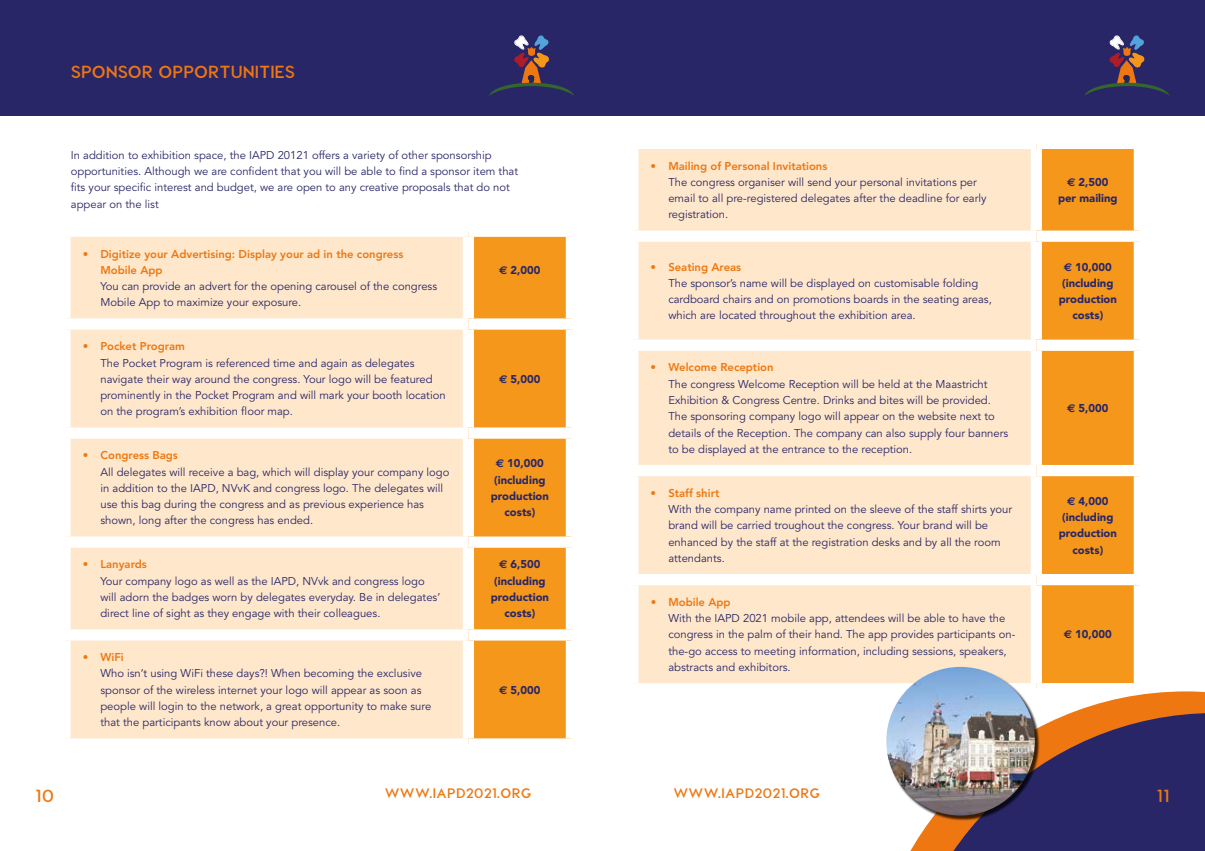
<style>
.page{position:relative;width:1205px;height:851px;background:#fff}
.page>*{position:absolute;margin:0;border:0;box-sizing:border-box;transform-origin:0 0}
.t1{font:700 17.5px "Visby CF";color:#e71}
.t2{font:700 13.75px "Visby CF";letter-spacing:.03em;color:#e71}
.t3{font:11.25px/16.2px "Avenir";color:#292667}
.t4{font:800 11.25px/16.2px "Avenir";color:#e71}
.t5{font:900 11.25px/16.2px "Avenir";color:#292667;text-align:center}
.s1{font-family:"Euro Sans";font-weight:700}
</style>
<div class="page">
<div style="left:638px;top:149px;width:392px;height:534px;background:#fee7cb"></div>
<div style="left:1042px;top:149px;width:91px;height:534px;background:#f4971b"></div>
<div style="left:627px;top:230px;width:409px;height:12px;background:#fff"></div>
<div style="left:1036px;top:230px;width:109px;height:12px;background:#fff"></div>
<div style="left:627px;top:339px;width:409px;height:12px;background:#fff"></div>
<div style="left:1036px;top:339px;width:109px;height:12px;background:#fff"></div>
<div style="left:627px;top:465px;width:409px;height:11px;background:#fff"></div>
<div style="left:1036px;top:465px;width:109px;height:11px;background:#fff"></div>
<div style="left:627px;top:574px;width:409px;height:11px;background:#fff"></div>
<div style="left:1036px;top:574px;width:109px;height:11px;background:#fff"></div>
<div style="left:0;top:0;width:1205px;height:115px;background:#292667"></div>
<svg style="left:886px;top:691px;width:319px;height:59px;fill:#e71"></svg>
<svg style="left:911px;top:713px;width:294px;height:137px;fill:#292667"></svg>
<svg style="left:489px;top:35px;width:85px;height:61px"></svg>
<svg style="left:1085px;top:35px;width:84px;height:60px"></svg>
<div style="left:887px;top:667px;width:152px;height:153px;background:#000;opacity:.75"></div>
<img style="left:886px;top:666px;width:149px;height:149px;border-radius:74px">
<div style="left:71px;top:237px;width:392px;height:501px;background:#fee7cb"></div>
<div style="left:474px;top:237px;width:92px;height:501px;background:#f4971b"></div>
<div style="left:59px;top:318px;width:409px;height:11px;background:#fff"></div>
<div style="left:468px;top:318px;width:109px;height:11px;background:#fff"></div>
<div style="left:59px;top:427px;width:409px;height:11px;background:#fff"></div>
<div style="left:468px;top:427px;width:109px;height:11px;background:#fff"></div>
<div style="left:59px;top:536px;width:409px;height:11px;background:#fff"></div>
<div style="left:468px;top:536px;width:109px;height:11px;background:#fff"></div>
<div style="left:59px;top:629px;width:409px;height:11px;background:#fff"></div>
<div style="left:468px;top:629px;width:109px;height:11px;background:#fff"></div>
<h1 class="t1" style="left:71px;top:60px;width:226px">SPONSOR OPPORTUNITIES</h1>
<p class="t3" style="left:71px;top:147px;width:449px">In addition to exhibition space, the IAPD 20121 offers a variety of other sponsorship opportunities. Although we are confident that you will be able to find a sponsor item that fits your specific interest and budget, we are open to any creative proposals that do not appear on the list</p>
<p class="t4" style="left:100px;top:245px;width:304px;text-indent:-18px">• Digitize your Advertising: Display your ad in the congress<br>Mobile App</p>
<p class="t3" style="left:100px;top:278px;width:338px">You can provide an advert for the opening carousel of the congress<br>Mobile App to maximize your exposure.</p>
<p class="t4" style="left:83px;top:338px;width:104px">• Pocket Program</p>
<p class="t3" style="left:100px;top:355px;width:347px">The Pocket Program is referenced time and again as delegates navigate their way around the congress. Your logo will be featured prominently in the Pocket Program and will mark your booth location on the program’s exhibition floor map.</p>
<p class="t5" style="left:499px;top:261px;width:43px"><span class="s1">€</span> 2,000</p>
<p class="t5" style="left:499px;top:370px;width:43px"><span class="s1">€</span> 5,000</p>
<p class="t4" style="left:83px;top:447px;width:97px">• Congress Bags</p>
<p class="t3" style="left:100px;top:464px;width:350px">All delegates will receive a bag, which will display your company logo in addition to the IAPD, NVvK and congress logo. The delegates will use this bag during the congress and as previous experience has shown, long after the congress has ended.</p>
<p class="t5" style="left:491px;top:455px;width:60px"><span class="s1">€</span> 10,000 (including production costs)</p>
<p class="t4" style="left:83px;top:556px;width:66px">• Lanyards</p>
<p class="t3" style="left:100px;top:573px;width:341px">Your company logo as well as the IAPD, NVvk and congress logo will adorn the badges worn by delegates everyday. Be in delegates’ direct line of sight as they engage with their colleagues.</p>
<p class="t5" style="left:491px;top:556px;width:60px"><span class="s1">€</span> 6,500 (including production costs)</p>
<p class="t4" style="left:83px;top:649px;width:43px">• WiFi</p>
<p class="t3" style="left:100px;top:665px;width:332px">Who isn’t using WiFi these days?! When becoming the exclusive sponsor of the wireless internet your logo will appear as soon as people will login to the network, a great opportunity to make sure that the participants know about your presence.</p>
<p class="t5" style="left:499px;top:681px;width:43px"><span class="s1">€</span> 5,000</p>
<p class="t4" style="left:651px;top:157px;width:178px">• Mailing of Personal Invitations</p>
<p class="t3" style="left:668px;top:174px;width:320px">The congress organiser will send your personal invitations per email to all pre-registered delegates after the deadline for early registration.</p>
<p class="t5" style="left:1058px;top:174px;width:61px"><span class="s1">€</span> 2,500 per mailing</p>
<p class="t4" style="left:651px;top:258px;width:92px">• Seating Areas</p>
<p class="t3" style="left:668px;top:275px;width:325px">The sponsor’s name will be displayed on customisable folding cardboard chairs and on promotions boards in the seating areas, which are located throughout the exhibition area.</p>
<p class="t4" style="left:651px;top:359px;width:124px">• Welcome Reception</p>
<p class="t3" style="left:668px;top:376px;width:341px">The congress Welcome Reception will be held at the Maastricht Exhibition &amp; Congress Centre. Drinks and bites will be provided.<br>The sponsoring company logo will appear on the website next to details of the Reception. The company can also supply four banners to be displayed at the entrance to the reception.</p>
<p class="t5" style="left:1059px;top:258px;width:60px"><span class="s1">€</span> 10,000 (including production costs)</p>
<p class="t5" style="left:1067px;top:400px;width:43px"><span class="s1">€</span> 5,000</p>
<p class="t4" style="left:651px;top:484px;width:70px">• Staff shirt</p>
<p class="t3" style="left:668px;top:501px;width:345px">With the company name printed on the sleeve of the staff shirts your brand will be carried troughout the congress. Your brand will be enhanced by the staff at the registration desks and by all the room attendants.</p>
<p class="t5" style="left:1059px;top:492px;width:60px"><span class="s1">€</span> 4,000 (including production costs)</p>
<p class="t4" style="left:651px;top:593px;width:82px">• Mobile App</p>
<p class="t3" style="left:668px;top:610px;width:349px">With the IAPD 2021 mobile app, attendees will be able to have the congress in the palm of their hand. The app provides participants on&shy;the-go access to meeting information, including sessions, speakers, abstracts and exhibitors.</p>
<p class="t5" style="left:1064px;top:626px;width:49px"><span class="s1">€</span> 10,000</p>
<h1 class="t1" style="left:35px;top:784px;width:20px">10</h1>
<p class="t2" style="left:385px;top:784px;width:148px">WWW.IAPD2021.ORG</p>
<p class="t2" style="left:673px;top:784px;width:148px">WWW.IAPD2021.ORG</p>
<h1 class="t1" style="left:1157px;top:784px;width:14px">11</h1>
</div>
